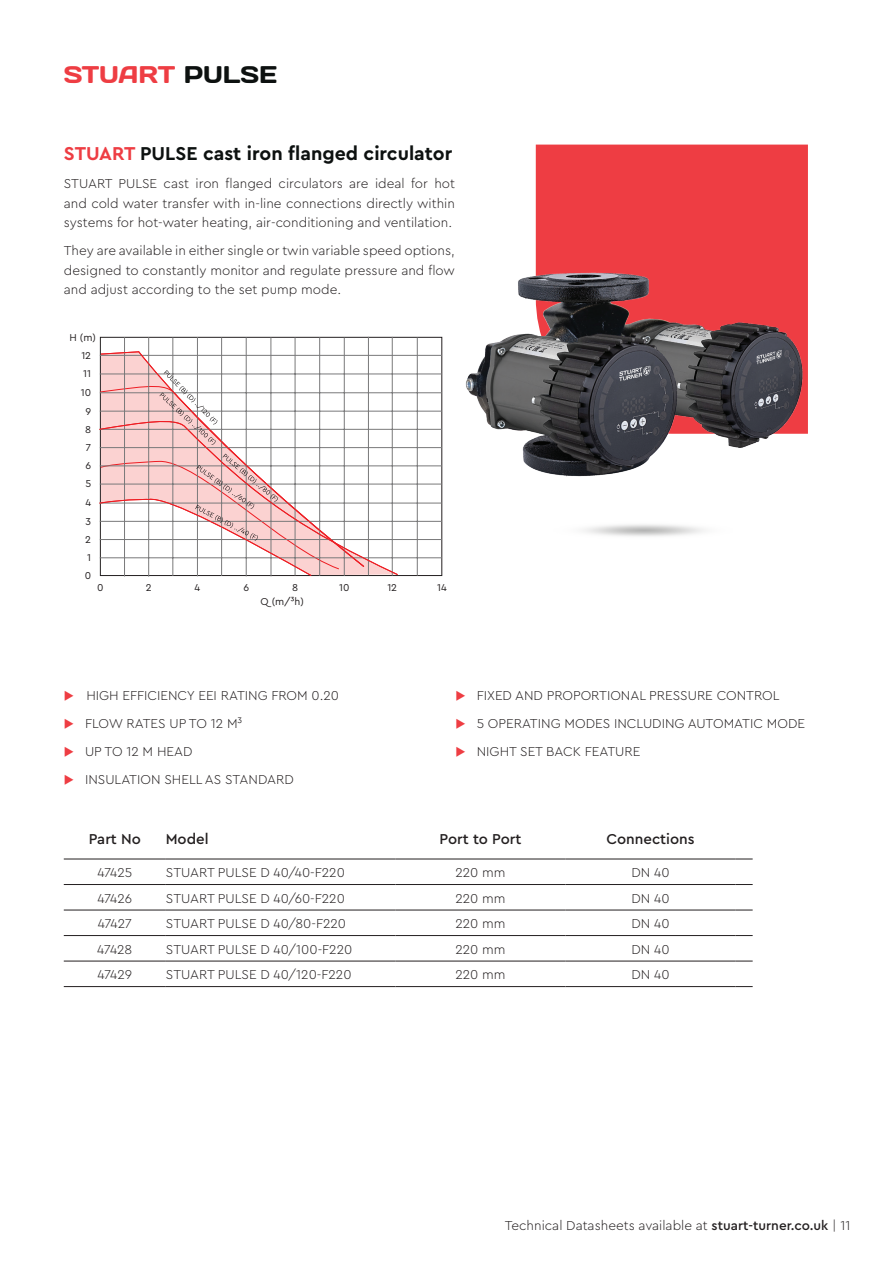
<style>
.page{position:relative;width:893px;height:1263px;background:#fff}
.page>*{position:absolute;margin:0;border:0;box-sizing:border-box;transform-origin:0 0}
.t1{font:24px "Days";color:#ee3d43}
.t2{font:700 19.5px "Cera Pro";color:#0d1110}
.Table_-_Text_Body{font:500 15px "Cera Pro";color:#231f20}
.Table_-_Text_Body-2{font:300 13.5px/19.5px "Cera Pro";color:#231f20;text-align:justify}
.t3{font:10.5px/18.3px "Cera Pro";color:#231f20;text-align:center}
.s1{color:#0d1110}
.s2{color:#ee3d43}
.s3{font-weight:500}
</style>
<div class="page">
<div style="left:536px;top:145px;width:272px;height:71px;background:#ee3d43"></div>
<hr style="left:64px;top:884px;width:102px;height:1px;background:#231f20">
<hr style="left:166px;top:884px;width:229px;height:1px;background:#231f20">
<hr style="left:395px;top:884px;width:171px;height:1px;background:#231f20">
<hr style="left:566px;top:884px;width:170px;height:1px;background:#231f20">
<svg style="left:736px;top:884px;width:17px;height:1px"></svg>
<hr style="left:64px;top:910px;width:102px;height:1px;background:#231f20">
<hr style="left:166px;top:910px;width:229px;height:1px;background:#231f20">
<hr style="left:395px;top:910px;width:171px;height:1px;background:#231f20">
<hr style="left:566px;top:910px;width:170px;height:1px;background:#231f20">
<svg style="left:736px;top:910px;width:17px;height:1px"></svg>
<hr style="left:64px;top:935px;width:102px;height:1px;background:#231f20">
<hr style="left:166px;top:935px;width:229px;height:1px;background:#231f20">
<hr style="left:395px;top:935px;width:171px;height:1px;background:#231f20">
<hr style="left:566px;top:935px;width:170px;height:1px;background:#231f20">
<svg style="left:736px;top:935px;width:17px;height:1px"></svg>
<hr style="left:64px;top:961px;width:102px;height:1px;background:#231f20">
<hr style="left:166px;top:961px;width:229px;height:1px;background:#231f20">
<hr style="left:395px;top:961px;width:171px;height:1px;background:#231f20">
<hr style="left:566px;top:961px;width:170px;height:1px;background:#231f20">
<svg style="left:736px;top:961px;width:17px;height:1px"></svg>
<hr style="left:64px;top:986px;width:102px;height:1px;background:#231f20">
<hr style="left:166px;top:986px;width:229px;height:1px;background:#231f20">
<hr style="left:395px;top:986px;width:171px;height:1px;background:#231f20">
<hr style="left:566px;top:986px;width:170px;height:1px;background:#231f20">
<svg style="left:736px;top:986px;width:17px;height:1px"></svg>
<hr style="left:64px;top:859px;width:102px;height:1px;background:#231f20">
<hr style="left:166px;top:859px;width:229px;height:1px;background:#231f20">
<hr style="left:395px;top:859px;width:171px;height:1px;background:#231f20">
<hr style="left:566px;top:859px;width:170px;height:1px;background:#231f20">
<svg style="left:736px;top:859px;width:17px;height:1px"></svg>
<img style="left:466px;top:216px;width:342px;height:321px">
<hr style="left:100px;top:355px;width:342px;height:1px;background:#79797a">
<hr style="left:100px;top:374px;width:342px;height:1px;background:#79797a">
<hr style="left:100px;top:392px;width:342px;height:1px;background:#79797a">
<hr style="left:100px;top:411px;width:342px;height:1px;background:#79797a">
<hr style="left:100px;top:429px;width:342px;height:1px;background:#79797a">
<hr style="left:100px;top:447px;width:342px;height:1px;background:#79797a">
<hr style="left:100px;top:466px;width:342px;height:1px;background:#79797a">
<hr style="left:100px;top:484px;width:342px;height:1px;background:#79797a">
<hr style="left:100px;top:503px;width:342px;height:1px;background:#79797a">
<hr style="left:100px;top:521px;width:342px;height:1px;background:#79797a">
<hr style="left:100px;top:539px;width:342px;height:1px;background:#79797a">
<hr style="left:100px;top:557px;width:342px;height:1px;background:#79797a">
<hr style="left:344px;top:338px;width:1px;height:238px;background:#79797a">
<hr style="left:368px;top:337px;width:1px;height:238px;background:#79797a">
<hr style="left:392px;top:337px;width:1px;height:239px;background:#79797a">
<hr style="left:417px;top:337px;width:1px;height:239px;background:#79797a">
<hr style="left:319px;top:337px;width:1px;height:239px;background:#79797a">
<hr style="left:295px;top:337px;width:1px;height:238px;background:#79797a">
<hr style="left:124px;top:337px;width:1px;height:239px;background:#79797a">
<hr style="left:148px;top:337px;width:1px;height:240px;background:#79797a">
<hr style="left:173px;top:337px;width:1px;height:239px;background:#79797a">
<hr style="left:197px;top:337px;width:1px;height:239px;background:#79797a">
<hr style="left:221px;top:337px;width:1px;height:239px;background:#79797a">
<hr style="left:246px;top:337px;width:1px;height:239px;background:#79797a">
<hr style="left:271px;top:337px;width:1px;height:239px;background:#79797a">
<svg style="left:101px;top:351px;width:263px;height:66px"></svg>
<svg style="left:99px;top:417px;width:299px;height:158px"></svg>
<p class="t1" style="left:64px;top:59px;width:215px">STUART <span class="s1">PULSE</span></p>
<p class="t2" style="left:64px;top:141px;width:390px"><span class="s2">STUART</span> PULSE cast iron flanged circulator</p>
<p class="Table_-_Text_Body-2" style="left:64px;top:173px;width:393px">STUART PULSE cast iron flanged circulators are ideal for hot and cold water transfer with in-line connections directly within systems for hot-water heating, air-conditioning and ventilation.</p>
<p class="Table_-_Text_Body-2" style="left:64px;top:240px;width:393px">They are available in either single or twin variable speed options, designed to constantly monitor and regulate pressure and flow and adjust according to the set pump mode.</p>
<p class="t3" style="left:70px;top:328px;width:28px">H (m)</p>
<p class="t3" style="left:81px;top:364px;width:12px">11<br>10<br>9<br>8<br>7<br>6<br>5</p>
<p class="t3" style="left:85px;top:493px;width:8px;text-align:justify">4<br>3<br>2<br>1<br>0</p>
<p class="t3" style="left:81px;top:346px;width:11px">12</p>
<p class="t3" style="left:97px;top:578px;width:8px">0</p>
<p class="t3" style="left:146px;top:578px;width:7px">2</p>
<p class="t3" style="left:195px;top:578px;width:7px">4</p>
<p class="t3" style="left:243px;top:578px;width:7px">6</p>
<p class="t3" style="left:292px;top:578px;width:8px">8</p>
<p class="t3" style="left:339px;top:578px;width:12px">10</p>
<p class="t3" style="left:387px;top:578px;width:11px">12</p>
<p class="t3" style="left:437px;top:578px;width:11px">14</p>
<p class="t3" style="left:261px;top:592px;width:45px">Q (m/³h)</p>
<p class="Table_-_Text_Body-2" style="left:64px;top:685px;width:277px"><span class="s2">◆</span> HIGH EFFICIENCY EEI RATING FROM 0.20</p>
<p class="Table_-_Text_Body-2" style="left:64px;top:713px;width:180px"><span class="s2">◆</span> FLOW RATES UP TO 12 M³</p>
<p class="Table_-_Text_Body-2" style="left:64px;top:741px;width:130px"><span class="s2">◆</span> UP TO 12 M HEAD</p>
<p class="Table_-_Text_Body-2" style="left:64px;top:769px;width:232px"><span class="s2">◆</span> INSULATION SHELL AS STANDARD</p>
<p class="Table_-_Text_Body-2" style="left:455px;top:685px;width:326px"><span class="s2">◆</span> FIXED AND PROPORTIONAL PRESSURE CONTROL</p>
<p class="Table_-_Text_Body-2" style="left:455px;top:713px;width:351px"><span class="s2">◆</span> 5 OPERATING MODES INCLUDING AUTOMATIC MODE</p>
<p class="Table_-_Text_Body-2" style="left:455px;top:741px;width:186px"><span class="s2">◆</span> NIGHT SET BACK FEATURE</p>
<p class="Table_-_Text_Body" style="left:89px;top:829px;width:54px">Part No</p>
<p class="Table_-_Text_Body" style="left:166px;top:829px;width:44px">Model</p>
<p class="Table_-_Text_Body" style="left:440px;top:829px;width:83px">Port to Port</p>
<p class="Table_-_Text_Body" style="left:606px;top:829px;width:90px">Connections</p>
<p class="Table_-_Text_Body-2" style="left:97px;top:862px;width:36px">47425</p>
<p class="Table_-_Text_Body-2" style="left:166px;top:862px;width:181px">STUART PULSE D 40/40-F220</p>
<p class="Table_-_Text_Body-2" style="left:455px;top:862px;width:52px">220 mm</p>
<p class="Table_-_Text_Body-2" style="left:631px;top:862px;width:40px">DN 40</p>
<p class="Table_-_Text_Body-2" style="left:97px;top:888px;width:36px">47426</p>
<p class="Table_-_Text_Body-2" style="left:166px;top:888px;width:181px">STUART PULSE D 40/60-F220</p>
<p class="Table_-_Text_Body-2" style="left:455px;top:888px;width:52px">220 mm</p>
<p class="Table_-_Text_Body-2" style="left:631px;top:888px;width:40px">DN 40</p>
<p class="Table_-_Text_Body-2" style="left:98px;top:913px;width:35px">47427</p>
<p class="Table_-_Text_Body-2" style="left:166px;top:913px;width:182px">STUART PULSE D 40/80-F220</p>
<p class="Table_-_Text_Body-2" style="left:455px;top:913px;width:52px">220 mm</p>
<p class="Table_-_Text_Body-2" style="left:631px;top:913px;width:40px">DN 40</p>
<p class="Table_-_Text_Body-2" style="left:97px;top:939px;width:37px">47428</p>
<p class="Table_-_Text_Body-2" style="left:166px;top:939px;width:188px">STUART PULSE D 40/100-F220</p>
<p class="Table_-_Text_Body-2" style="left:455px;top:939px;width:52px">220 mm</p>
<p class="Table_-_Text_Body-2" style="left:631px;top:939px;width:40px">DN 40</p>
<p class="Table_-_Text_Body-2" style="left:97px;top:964px;width:36px">47429</p>
<p class="Table_-_Text_Body-2" style="left:166px;top:964px;width:187px">STUART PULSE D 40/120-F220</p>
<p class="Table_-_Text_Body-2" style="left:455px;top:964px;width:52px">220 mm</p>
<p class="Table_-_Text_Body-2" style="left:631px;top:964px;width:40px">DN 40</p>
<p class="Table_-_Text_Body-2" style="left:505px;top:1215px;width:347px">Technical Datasheets available at <span class="s3">stuart-turner.co.uk</span> | 11</p>
</div>
